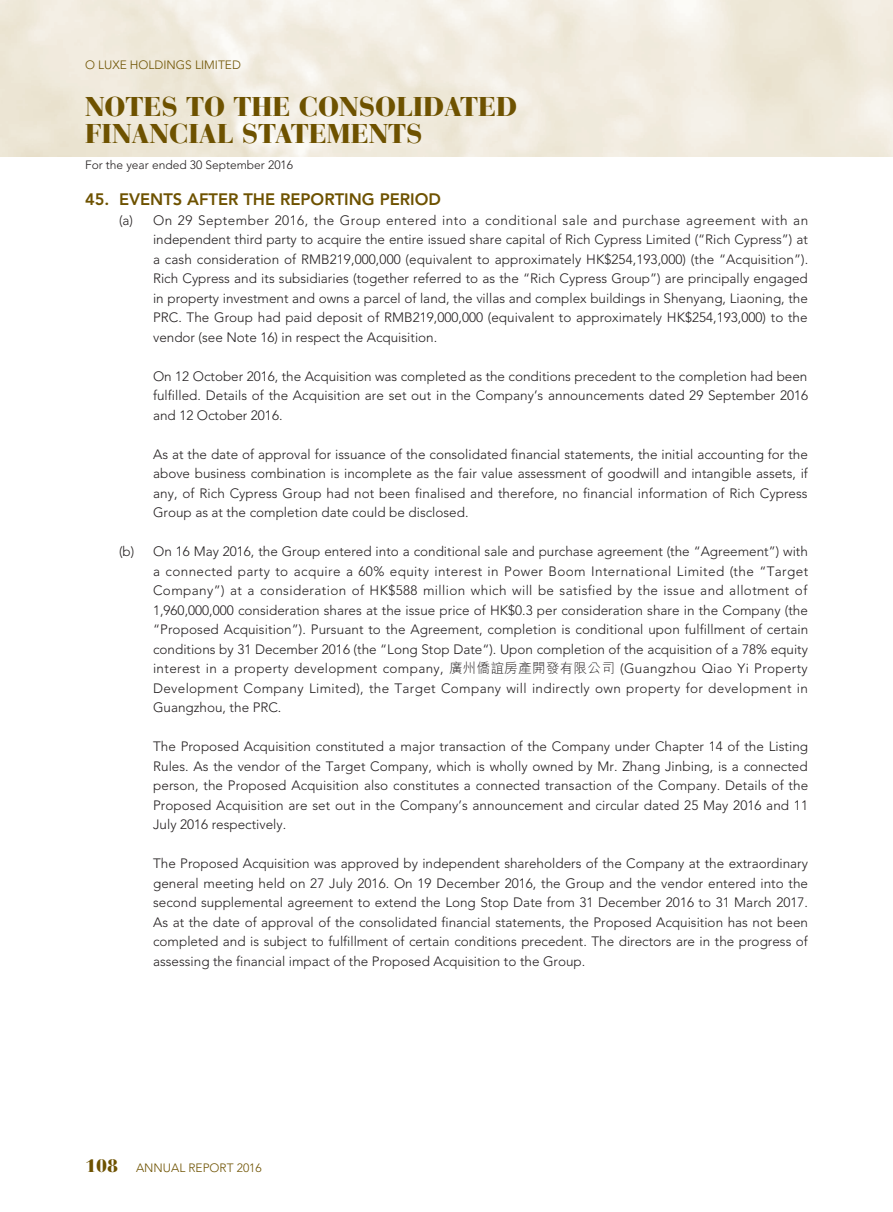
<style>
.page{position:relative;width:893px;height:1212px;background:#fff}
.page>*{position:absolute;margin:0;border:0;box-sizing:border-box;transform-origin:0 0}
.t1{font:900 27px/27px "Bauer Bodoni Std";color:#6e5200}
._01_H1{font:800 16.5px "Avenir LT Std";color:#6e5200}
._00_txt{font:300 13.5px/19.5px "Avenir LT Std";color:#231f20;text-align:justify}
.t2{font:300 12px "Avenir LT Std";color:#6e5200}
.t3{font:300 12px "Avenir LT Std";color:#231f20}
.s1{font-family:"M Hei HK"}
.s2{font-family:"Bauer Bodoni Std";font-weight:900;font-size:18px}
</style>
<div class="page">
<p class="t2" style="left:85px;top:58px;width:157px">O LUXE HOLDINGS LIMITED</p>
<h1 class="t1" style="left:85px;top:93px;width:434px">NOTES TO THE CONSOLIDATED<br>FINANCIAL STATEMENTS</h1>
<p class="t3" style="left:85px;top:158px;width:209px">For the year ended 30 September 2016</p>
<p class="_01_H1" style="left:85px;top:190px;width:358px">45. EVENTS AFTER THE REPORTING PERIOD</p>
<p class="_00_txt" style="left:153px;top:210px;width:657px;text-indent:-34px">(a) On 29 September 2016, the Group entered into a conditional sale and purchase agreement with an independent third party to acquire the entire issued share capital of Rich Cypress Limited (“Rich Cypress”) at a cash consideration of RMB219,000,000 (equivalent to approximately HK$254,193,000) (the “Acquisition”).<br>Rich Cypress and its subsidiaries (together referred to as the “Rich Cypress Group”) are principally engaged in property investment and owns a parcel of land, the villas and complex buildings in Shenyang, Liaoning, the PRC. The Group had paid deposit of RMB219,000,000 (equivalent to approximately HK$254,193,000) to the vendor (see Note 16) in respect the Acquisition.</p>
<p class="_00_txt" style="left:153px;top:366px;width:657px">On 12 October 2016, the Acquisition was completed as the conditions precedent to the completion had been fulfilled. Details of the Acquisition are set out in the Company’s announcements dated 29 September 2016 and 12 October 2016.</p>
<p class="_00_txt" style="left:153px;top:444px;width:656px">As at the date of approval for issuance of the consolidated financial statements, the initial accounting for the above business combination is incomplete as the fair value assessment of goodwill and intangible assets, if any, of Rich Cypress Group had not been finalised and therefore, no financial information of Rich Cypress Group as at the completion date could be disclosed.</p>
<p class="_00_txt" style="left:153px;top:542px;width:657px;text-indent:-34px">(b) On 16 May 2016, the Group entered into a conditional sale and purchase agreement (the “Agreement”) with a connected party to acquire a 60% equity interest in Power Boom International Limited (the “Target Company”) at a consideration of HK$588 million which will be satisfied by the issue and allotment of 1,960,000,000 consideration shares at the issue price of HK$0.3 per consideration share in the Company (the “Proposed Acquisition”). Pursuant to the Agreement, completion is conditional upon fulfillment of certain conditions by 31 December 2016 (the “Long Stop Date“). Upon completion of the acquisition of a 78% equity interest in a property development company, <span class="s1">廣州僑誼房產開發有限公司</span> (Guangzhou Qiao Yi Property Development Company Limited), the Target Company will indirectly own property for development in Guangzhou, the PRC.</p>
<p class="_00_txt" style="left:153px;top:737px;width:657px">The Proposed Acquisition constituted a major transaction of the Company under Chapter 14 of the Listing Rules. As the vendor of the Target Company, which is wholly owned by Mr. Zhang Jinbing, is a connected person, the Proposed Acquisition also constitutes a connected transaction of the Company. Details of the Proposed Acquisition are set out in the Company’s announcement and circular dated 25 May 2016 and 11<br>July 2016 respectively.</p>
<p class="_00_txt" style="left:153px;top:854px;width:657px">The Proposed Acquisition was approved by independent shareholders of the Company at the extraordinary general meeting held on 27 July 2016. On 19 December 2016, the Group and the vendor entered into the second supplemental agreement to extend the Long Stop Date from 31 December 2016 to 31 March 2017.<br>As at the date of approval of the consolidated financial statements, the Proposed Acquisition has not been completed and is subject to fulfillment of certain conditions precedent. The directors are in the progress of assessing the financial impact of the Proposed Acquisition to the Group.</p>
<p class="t2" style="left:85px;top:1160px;width:178px"><span class="s2">108</span> ANNUAL REPORT 2016</p>
</div>
